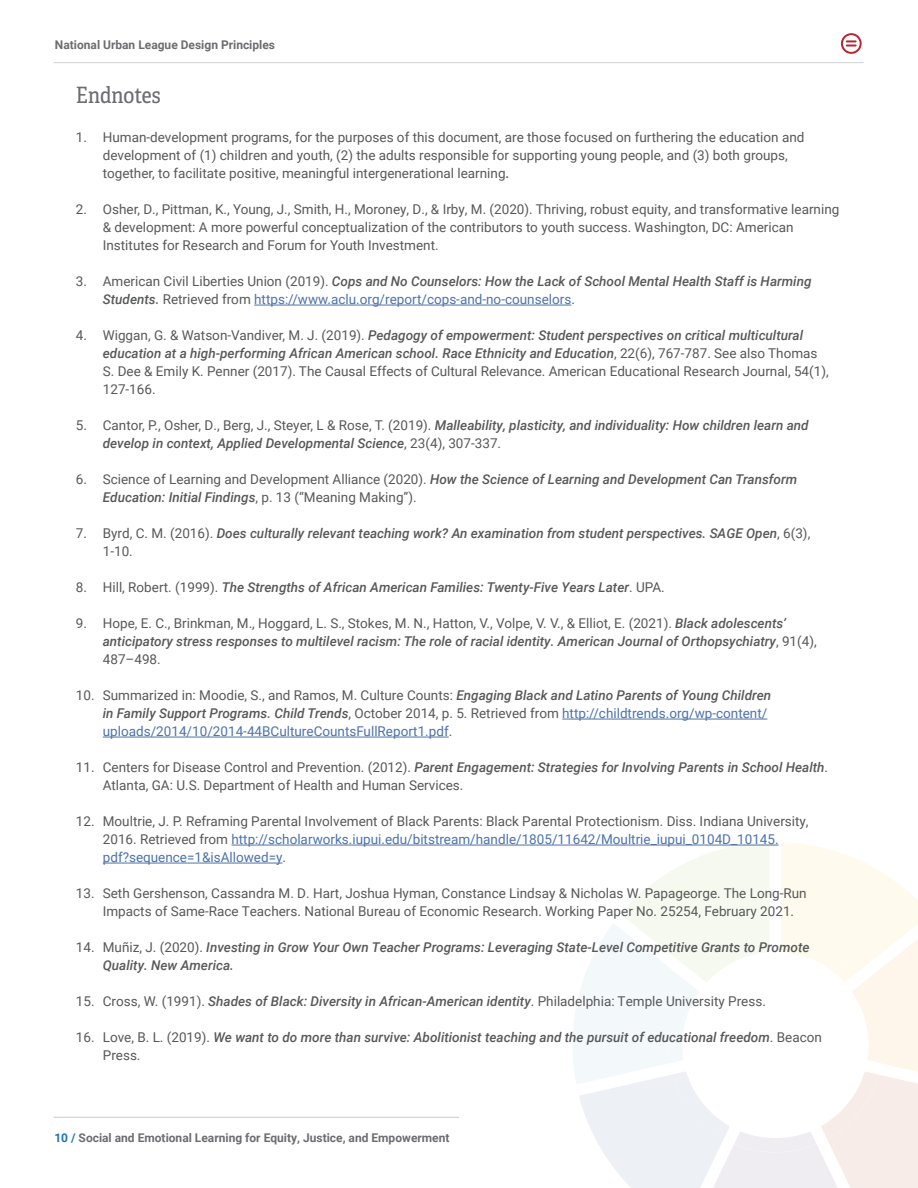
<style>
.page{position:relative;width:918px;height:1188px;background:#fff}
.page>*{position:absolute;margin:0;border:0;box-sizing:border-box;transform-origin:0 0}
.t1{font:22.5px "Adelle Condensed";color:#6c6d70}
.t2{font:13.5px/18px "Roboto";color:#57585a}
.t3{font:italic 500 13.5px/18px "Roboto";color:#57585a}
.t4{font:13.5px/18px "Roboto";color:#4d72ac}
.t5{font:700 12px "Roboto";color:#6c6d70}
.s1{font-weight:500}
.s2{font-weight:400;font-style:normal}
.s3{font-weight:400;font-style:normal;color:#4d72ac}
.s4{font-weight:500;font-style:italic}
.s5{color:#57585a}
.s6{font-weight:500;font-style:italic;color:#57585a}
.s7{color:#4d72ac}
.s8{color:#1c75ba}
</style>
<div class="page">
<svg style="left:841px;top:33px;width:21px;height:21px"></svg>
<hr style="left:53px;top:62px;width:811px;height:1px;background:#d1d2d4">
<hr style="left:54px;top:1117px;width:405px;height:1px;background:#c7c8ca">
<svg style="left:572px;top:842px;width:346px;height:346px"></svg>
<hr style="left:254px;top:305px;width:317px;height:1px;background:#4d72ac">
<hr style="left:562px;top:719px;width:205px;height:1px;background:#4d72ac">
<hr style="left:103px;top:737px;width:346px;height:1px;background:#4d72ac">
<hr style="left:231px;top:845px;width:548px;height:1px;background:#4d72ac">
<hr style="left:103px;top:863px;width:180px;height:1px;background:#4d72ac">
<p class="t5" style="left:55px;top:36px;width:222px">National Urban League Design Principles</p>
<p class="t1" style="left:76px;top:79px;width:86px">Endnotes</p>
<p class="t2" style="left:103px;top:128px;width:703px;text-indent:-27px">1. Human-development programs, for the purposes of this document, are those focused on furthering the education and development of (1) children and youth, (2) the adults responsible for supporting young people, and (3) both groups, together, to facilitate positive, meaningful intergenerational learning<span class="s1">.</span></p>
<p class="t2" style="left:103px;top:200px;width:738px;text-indent:-27px">2. Osher, D., Pittman, K., Young, J., Smith, H., Moroney, D., &amp; Irby, M. (2020). Thriving, robust equity, and transformative learning &amp; development: A more powerful conceptualization of the contributors to youth success. Washington, DC: American<br>Institutes for Research and Forum for Youth Investment.</p>
<p class="t3" style="left:103px;top:272px;width:710px;text-indent:-27px"><span class="s2">3. American Civil Liberties Union (2019).</span> Cops and No Counselors: How the Lack of School Mental Health Staff is Harming<br>Students. <span class="s2">Retrieved from</span> <span class="s3">https://www.aclu.org/report/cops-and-no-counselors</span><span class="s2">.</span></p>
<p class="t2" style="left:103px;top:326px;width:727px;text-indent:-27px">4. Wiggan, G. &amp; Watson-Vandiver, M. J. (2019). <span class="s4">Pedagogy of empowerment: Student perspectives on critical multicultural education at a high-performing African American school. Race Ethnicity and Education</span>, 22(6), 767-787. See also Thomas S. Dee &amp; Emily K. Penner (2017). The Causal Effects of Cultural Relevance. American Educational Research Journal, 54(1), 127-166.</p>
<p class="t3" style="left:103px;top:416px;width:707px;text-indent:-27px"><span class="s2">5. Cantor, P., Osher, D., Berg, J., Steyer, L &amp; Rose, T. (2019).</span> Malleability, plasticity, and individuality: How children learn and develop in context, Applied Developmental Science<span class="s2">, 23(4), 307-337.</span></p>
<p class="t3" style="left:103px;top:470px;width:696px;text-indent:-27px"><span class="s2">6. Science of Learning and Development Alliance (2020).</span> How the Science of Learning and Development Can Transform<br>Education: Initial Findings<span class="s2">, p. 13 (“Meaning Making”).</span></p>
<p class="t3" style="left:103px;top:524px;width:709px;text-indent:-27px"><span class="s2">7. Byrd, C. M. (2016).</span> Does culturally relevant teaching work? An examination from student perspectives. SAGE Open<span class="s2">, 6(3),<br>1-10.</span></p>
<p class="t3" style="left:76px;top:578px;width:590px"><span class="s2">8. Hill, Robert. (1999).</span> The Strengths of African American Families: Twenty-Five Years Later<span class="s2">. UPA.</span></p>
<p class="t3" style="left:103px;top:614px;width:715px;text-indent:-27px"><span class="s2">9. Hope, E. C., Brinkman, M., Hoggard, L. S., Stokes, M. N., Hatton, V., Volpe, V. V., &amp; Elliot, E. (2021).</span> Black adolescents’ anticipatory stress responses to multilevel racism: The role of racial identity. American Journal of Orthopsychiatry<span class="s2">, 91(4),<br>487–498.</span></p>
<p class="t4" style="left:103px;top:686px;width:670px;text-indent:-27px"><span class="s5">10. Summarized in: Moodie, S., and Ramos, M. Culture Counts:</span> <span class="s6">Engaging Black and Latino Parents of Young Children in Family Support Programs. Child Trends</span><span class="s5">, October 2014, p. 5. Retrieved from</span> http://childtrends.org/wp-content/ uploads/2014/10/2014-44BCultureCountsFullReport1.pdf<span class="s5">.</span></p>
<p class="t2" style="left:103px;top:758px;width:727px;text-indent:-27px">11. Centers for Disease Control and Prevention. (2012). <span class="s4">Parent Engagement: Strategies for Involving Parents in School Health</span>.<br>Atlanta, GA: U.S. Department of Health and Human Services.</p>
<p class="t2" style="left:103px;top:812px;width:707px;text-indent:-27px">12. Moultrie, J. P. Reframing Parental Involvement of Black Parents: Black Parental Protectionism. Diss. Indiana University,<br>2016. Retrieved from <span class="s7">http://scholarworks.iupui.edu/bitstream/handle/1805/11642/Moultrie_iupui_0104D_10145. pdf?sequence=1&amp;isAllowed=y</span>.</p>
<p class="t2" style="left:103px;top:884px;width:705px;text-indent:-27px">13. Seth Gershenson, Cassandra M. D. Hart, Joshua Hyman, Constance Lindsay &amp; Nicholas W. Papageorge. The Long-Run<br>Impacts of Same-Race Teachers. National Bureau of Economic Research. Working Paper No. 25254, February 2021.</p>
<p class="t3" style="left:103px;top:938px;width:708px;text-indent:-27px"><span class="s2">14. Muñiz, J. (2020).</span> Investing in Grow Your Own Teacher Programs: Leveraging State-Level Competitive Grants to Promote<br>Quality. New America.</p>
<p class="t2" style="left:76px;top:992px;width:692px">15. Cross, W. (1991). <span class="s4">Shades of Black: Diversity in African-American identity</span>. Philadelphia: Temple University Press.</p>
<p class="t3" style="left:103px;top:1028px;width:721px;text-indent:-27px"><span class="s2">16. Love, B. L. (2019).</span> We want to do more than survive: Abolitionist teaching and the pursuit of educational freedom<span class="s2">. Beacon<br>Press.</span></p>
<p class="t5" style="left:54px;top:1129px;width:397px"><span class="s8">10 /</span> Social and Emotional Learning for Equity, Justice, and Empowerment</p>
</div>
